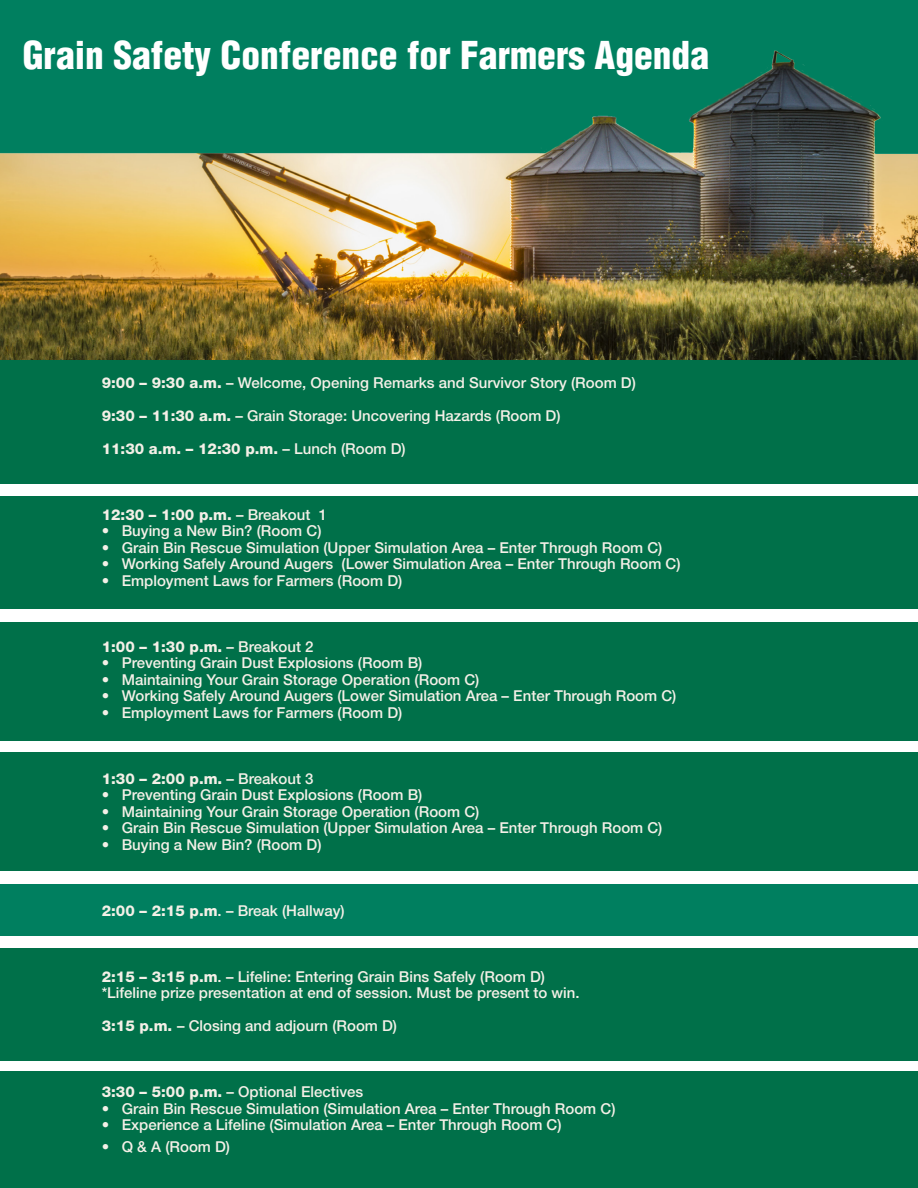
<style>
.page{position:relative;width:918px;height:1188px;background:#fff}
.page>*{position:absolute;margin:0;border:0;box-sizing:border-box;transform-origin:0 0}
.t1{font:900 condensed 37.5px "Helvetica";color:#fff}
.t2{font:500 15px "Helvetica Neue";color:#f4f0e7}
.t3{font:800 15px "Helvetica Neue";color:#f4f0e7}
.s1{font-weight:800}
.s2{font-weight:500}
</style>
<div class="page">
<div style="left:0;top:1071px;width:918px;height:117px;background:#007049"></div>
<div style="left:0;top:948px;width:918px;height:112px;background:#007049"></div>
<div style="left:0;top:884px;width:918px;height:51px;background:#007f5f"></div>
<div style="left:0;top:752px;width:918px;height:119px;background:#007049"></div>
<div style="left:0;top:622px;width:918px;height:118px;background:#007049"></div>
<div style="left:0;top:496px;width:918px;height:112px;background:#007049"></div>
<div style="left:0;top:0;width:918px;height:201px;background:#007f5f"></div>
<img style="left:0;top:50px;width:918px;height:310px">
<div style="left:0;top:360px;width:918px;height:124px;background:#007049"></div>
<p class="t1" style="left:23px;top:32px;width:688px">Grain Safety Conference for Farmers Agenda</p>
<p class="t2" style="left:102px;top:373px;width:536px"><span class="s1">9:00 – 9:30 a.m.</span> – Welcome, Opening Remarks and Survivor Story (Room D)</p>
<p class="t2" style="left:102px;top:406px;width:460px"><span class="s1">9:30 – 11:30 a.m.</span> – Grain Storage: Uncovering Hazards (Room D)</p>
<p class="t3" style="left:102px;top:439px;width:306px">11:30 a.m. – 12:30 p.m. <span class="s2">– Lunch (Room D)</span></p>
<p class="t3" style="left:102px;top:505px;width:227px">12:30 – 1:00 p.m. <span class="s2">– Breakout 1</span></p>
<p class="t2" style="left:102px;top:522px;width:221px">• Buying a New Bin? (Room C)</p>
<p class="t2" style="left:102px;top:538px;width:562px">• Grain Bin Rescue Simulation (Upper Simulation Area – Enter Through Room C)</p>
<p class="t2" style="left:102px;top:555px;width:580px">• Working Safely Around Augers (Lower Simulation Area – Enter Through Room C)</p>
<p class="t2" style="left:102px;top:571px;width:302px">• Employment Laws for Farmers (Room D)</p>
<p class="t3" style="left:102px;top:637px;width:213px">1:00 – 1:30 p.m. <span class="s2">– Breakout 2</span></p>
<p class="t2" style="left:102px;top:654px;width:322px">• Preventing Grain Dust Explosions (Room B)</p>
<p class="t2" style="left:102px;top:670px;width:379px">• Maintaining Your Grain Storage Operation (Room C)</p>
<p class="t2" style="left:102px;top:687px;width:576px">• Working Safely Around Augers (Lower Simulation Area – Enter Through Room C)</p>
<p class="t2" style="left:102px;top:703px;width:302px">• Employment Laws for Farmers (Room D)</p>
<p class="t3" style="left:102px;top:769px;width:213px">1:30 – 2:00 p.m. <span class="s2">– Breakout 3</span></p>
<p class="t2" style="left:102px;top:786px;width:322px">• Preventing Grain Dust Explosions (Room B)</p>
<p class="t2" style="left:102px;top:802px;width:379px">• Maintaining Your Grain Storage Operation (Room C)</p>
<p class="t2" style="left:102px;top:819px;width:562px">• Grain Bin Rescue Simulation (Upper Simulation Area – Enter Through Room C)</p>
<p class="t2" style="left:102px;top:835px;width:221px">• Buying a New Bin? (Room D)</p>
<p class="t2" style="left:102px;top:901px;width:244px"><span class="s1">2:00 – 2:15 p.m</span>. – Break (Hallway)</p>
<p class="t2" style="left:102px;top:967px;width:445px"><span class="s1">2:15 – 3:15 p.m</span>. – Lifeline: Entering Grain Bins Safely (Room D)</p>
<p class="t2" style="left:102px;top:984px;width:479px">*Lifeline prize presentation at end of session. Must be present to win.</p>
<p class="t2" style="left:102px;top:1017px;width:297px"><span class="s1">3:15 p.m.</span> – Closing and adjourn (Room D)</p>
<p class="t2" style="left:102px;top:1083px;width:263px"><span class="s1">3:30 – 5:00 p.m.</span> – Optional Electives</p>
<p class="t2" style="left:102px;top:1099px;width:515px">• Grain Bin Rescue Simulation (Simulation Area – Enter Through Room C)</p>
<p class="t2" style="left:102px;top:1116px;width:461px">• Experience a Lifeline (Simulation Area – Enter Through Room C)</p>
<p class="t2" style="left:102px;top:1137px;width:130px">• Q &amp; A (Room D)</p>
</div>
